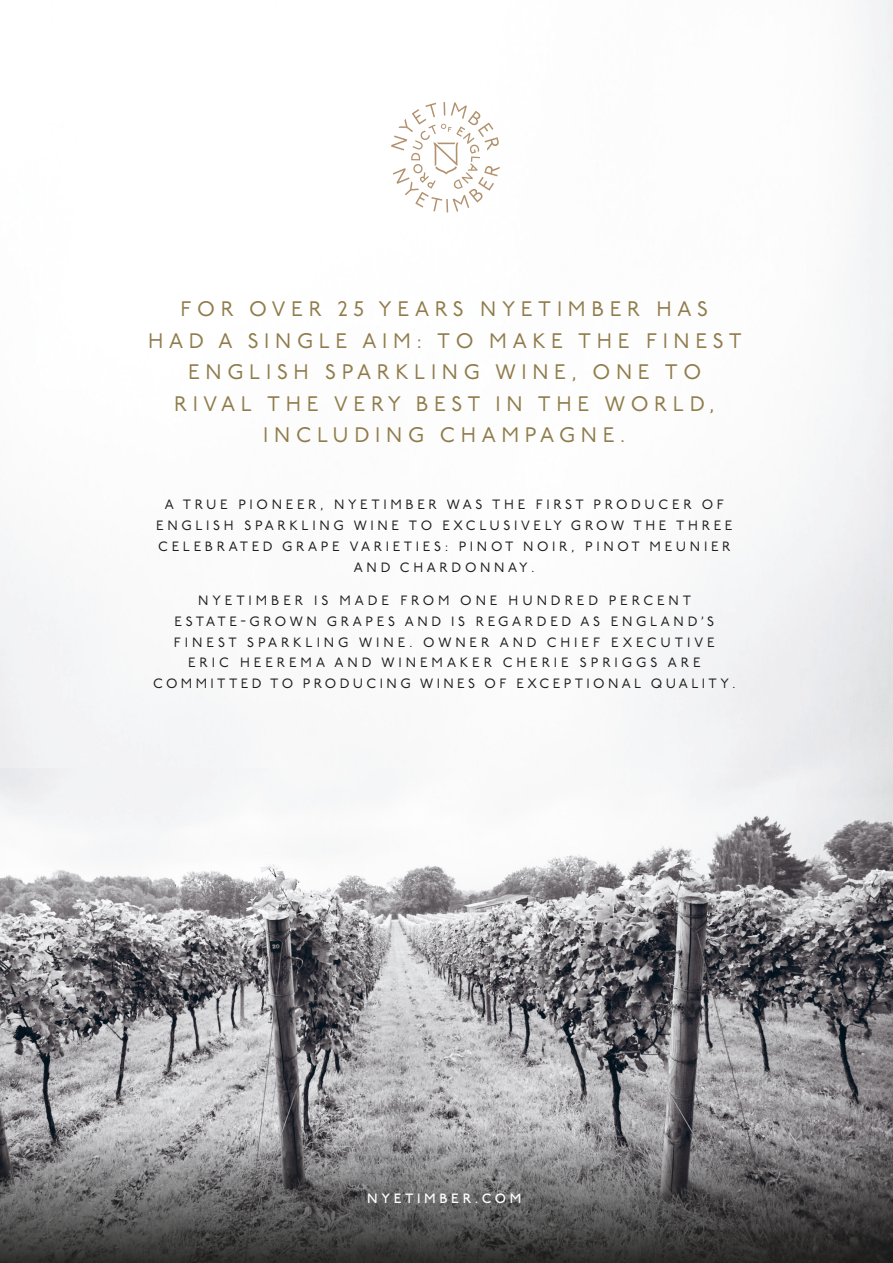
<style>
.page{position:relative;width:893px;height:1263px;background:#fff}
.page>*{position:absolute;margin:0;border:0;box-sizing:border-box;transform-origin:0 0}
.t1{font:21px/31.5px "P22 Underground Pro";letter-spacing:.27em;color:#907c4b;text-align:center}
.t2{font:13.5px/20.7px "P22 Underground Pro";letter-spacing:.29em;color:#1d1d1b;text-align:center}
.t3{font:13.5px/20.7px "P22 Underground Pro";letter-spacing:.27em;color:#1d1d1b;text-align:center}
.t4{font:500 13.5px "P22 Underground Pro";letter-spacing:.27em;color:#fff}
</style>
<div class="page">
<img style="left:0;top:0;width:893px;height:1127px">
<svg style="left:333px;top:102px;width:203px;height:110px"></svg>
<svg style="left:0;top:1127px;width:893px;height:136px;background:#636262"></svg>
<p class="t1" style="left:148px;top:293px;width:595px">FOR OVER 25 YEARS NYETIMBER HAS<br>HAD A SINGLE AIM: TO MAKE THE FINEST<br>ENGLISH SPARKLING WINE, ONE TO<br>RIVAL THE VERY BEST IN THE WORLD,<br>INCLUDING CHAMPAGNE.</p>
<p class="t3" style="left:156px;top:494px;width:578px">A TRUE PIONEER, NYETIMBER WAS THE FIRST PRODUCER OF ENGLISH SPARKLING WINE TO EXCLUSIVELY GROW THE THREE CELEBRATED GRAPE VARIETIES: PINOT NOIR, PINOT MEUNIER AND CHARDONNAY.</p>
<p class="t2" style="left:153px;top:590px;width:584px">NYETIMBER IS MADE FROM ONE HUNDRED PERCENT ESTATE-GROWN GRAPES AND IS REGARDED AS ENGLAND’S FINEST SPARKLING WINE. OWNER AND CHIEF EXECUTIVE ERIC HEEREMA AND WINEMAKER CHERIE SPRIGGS ARE COMMITTED TO PRODUCING WINES OF EXCEPTIONAL QUALITY.</p>
<p class="t4" style="left:367px;top:1188px;width:156px">NYETIMBER.COM</p>
</div>
